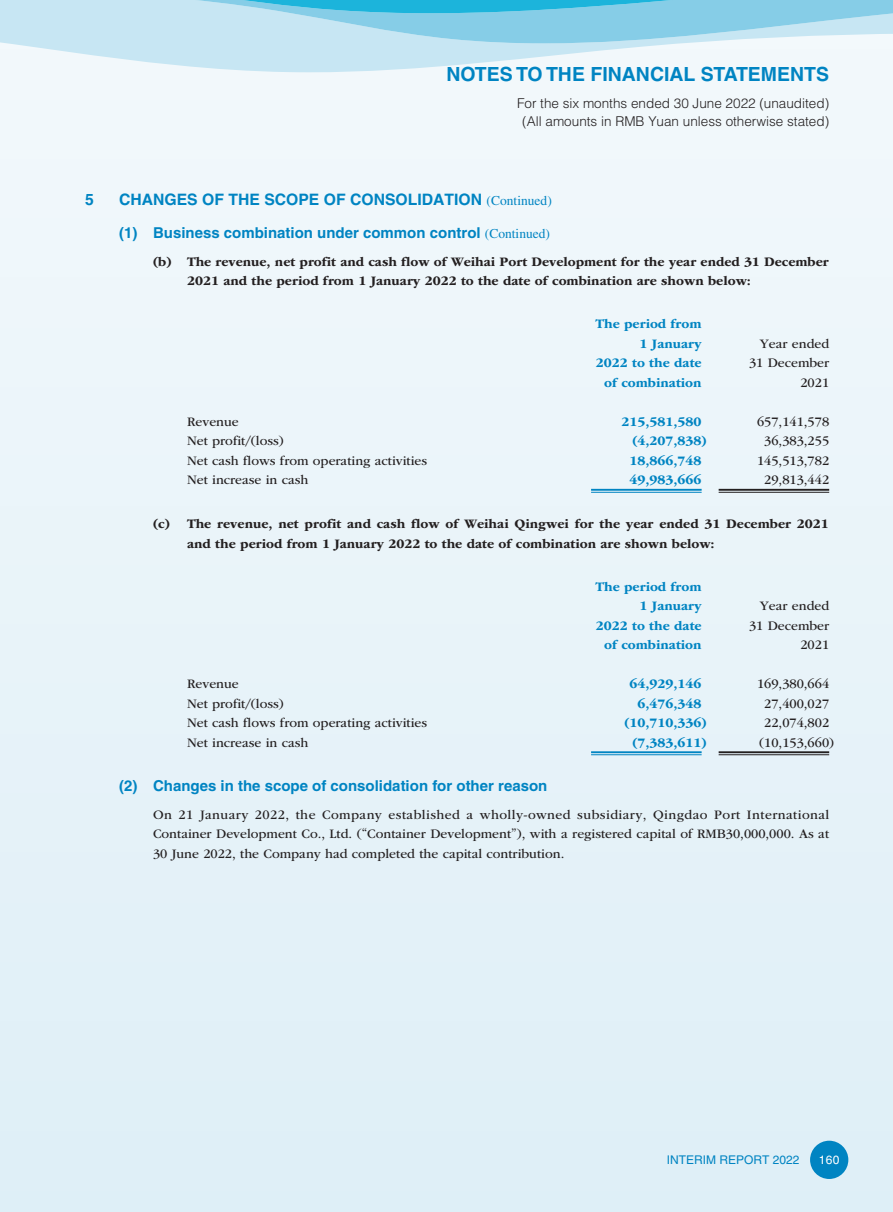
<style>
.page{position:relative;width:893px;height:1212px;background:#e8f3f9}
.page>*{position:absolute;margin:0;border:0;box-sizing:border-box;transform-origin:0 0}
.t1{font:700 19.5px "Helvetica LT Std";color:#0084c2}
.t2{font:700 15.75px "Helvetica LT Std";color:#0084c2}
.t3{font:700 15px "Helvetica LT Std";color:#0084c2}
.t4{font:13.5px/19.5px "ITC Garamond Std";color:#231f20;text-align:right}
.t5{font:700 13.5px "ITC Garamond Std";color:#231f20}
.t6{font:700 13.5px/19.5px "ITC Garamond Std";color:#0084c2;text-align:right}
.t7{font:300 13.5px/18px "Helvetica LT Std";color:#231f20;text-align:center}
.t8{font:13.5px "ITC Garamond Std";letter-spacing:.03em;color:#231f20}
.t9{font:13.5px "Times LT Std";color:#0084c2}
.t10{font:12px "Helvetica LT Std";color:#0084c2}
.t11{font:12px "Helvetica LT Std";color:#fff}
</style>
<div class="page">
<svg style="left:0;top:43px;width:893px;height:29px;fill:#f2f8fb"></svg>
<svg style="left:0;top:0;width:893px;height:43px;background:#9dd7eb"></svg>
<div style="left:810px;top:1141px;width:38px;height:38px;background:#0084c2;border-radius:50%"></div>
<hr style="left:591px;top:489px;width:111px;height:2px;background:#0084c2">
<hr style="left:591px;top:492px;width:111px;height:1px;background:#0084c2">
<hr style="left:719px;top:489px;width:110px;height:2px;background:#231f20">
<hr style="left:719px;top:492px;width:110px;height:1px;background:#231f20">
<hr style="left:591px;top:751px;width:111px;height:2px;background:#0084c2">
<hr style="left:591px;top:754px;width:111px;height:1px;background:#0084c2">
<hr style="left:719px;top:751px;width:110px;height:2px;background:#231f20">
<hr style="left:719px;top:754px;width:110px;height:1px;background:#231f20">
<p class="t2" style="left:85px;top:190px;width:10px">5</p>
<h1 class="t1" style="left:446px;top:62px;width:384px">NOTES TO THE FINANCIAL STATEMENTS</h1>
<p class="t7" style="left:517px;top:94px;width:314px">For the six months ended 30 June 2022 (unaudited( (All amounts in RMB Yuan unless otherwise stated(</p>
<p class="t2" style="left:119px;top:190px;width:365px">CHANGES OF THE SCOPE OF CONSOLIDATION</p>
<p class="t9" style="left:487px;top:193px;width:67px">(Continued(</p>
<p class="t3" style="left:119px;top:223px;width:20px">1( )</p>
<p class="t3" style="left:119px;top:776px;width:20px">2( )</p>
<p class="t3" style="left:153px;top:223px;width:329px">Business combination under common control</p>
<p class="t9" style="left:485px;top:226px;width:67px">(Continued(</p>
<p class="t5" style="left:153px;top:254px;width:20px">b( )</p>
<p class="t5" style="left:153px;top:516px;width:18px">c( )</p>
<p class="t5" style="left:187px;top:254px;width:643px">The revenue, net profit and cash flow of Weihai Port Development for the year ended 31 December</p>
<p class="t5" style="left:187px;top:273px;width:565px">2021 and the period from 1 January 2022 to the date of combination are shown below:</p>
<p class="t6" style="left:595px;top:314px;width:108px">The period from<br>1 January<br>2022 to the date of combination</p>
<p class="t4" style="left:749px;top:334px;width:82px">Year ended<br>31 December<br>2021</p>
<p class="t4" style="left:757px;top:412px;width:74px">657,141,578</p>
<p class="t6" style="left:622px;top:412px;width:82px">215,581,580</p>
<p class="t4" style="left:187px;top:412px;width:53px">Revenue</p>
<p class="t4" style="left:187px;top:431px;width:98px">Net profit (/ loss(</p>
<p class="t4" style="left:187px;top:451px;width:242px">Net cash flows from operating activities</p>
<p class="t6" style="left:632px;top:431px;width:76px">)4,207,838(</p>
<p class="t6" style="left:630px;top:451px;width:74px">18,866,748</p>
<p class="t4" style="left:764px;top:431px;width:66px">36,383,255</p>
<p class="t4" style="left:757px;top:451px;width:74px">145,513,782</p>
<p class="t6" style="left:630px;top:470px;width:74px">49,983,666</p>
<p class="t4" style="left:764px;top:470px;width:66px">29,813,442</p>
<p class="t4" style="left:187px;top:470px;width:123px">Net increase in cash</p>
<p class="t5" style="left:187px;top:516px;width:643px">The revenue, net profit and cash flow of Weihai Qingwei for the year ended 31 December 2021</p>
<p class="t5" style="left:187px;top:536px;width:529px">and the period from 1 January 2022 to the date of combination are shown below:</p>
<p class="t6" style="left:595px;top:577px;width:108px">The period from<br>1 January<br>2022 to the date of combination</p>
<p class="t4" style="left:187px;top:674px;width:53px">Revenue</p>
<p class="t6" style="left:630px;top:674px;width:74px">64,929,146</p>
<p class="t4" style="left:187px;top:694px;width:98px">Net profit (/ loss(</p>
<p class="t6" style="left:638px;top:694px;width:66px">6,476,348</p>
<p class="t4" style="left:187px;top:713px;width:242px">Net cash flows from operating activities</p>
<p class="t6" style="left:624px;top:713px;width:84px">)10,710,336(</p>
<p class="t4" style="left:749px;top:596px;width:82px">Year ended<br>31 December<br>2021</p>
<p class="t4" style="left:757px;top:674px;width:74px">169,380,664</p>
<p class="t4" style="left:764px;top:694px;width:66px">27,400,027</p>
<p class="t4" style="left:764px;top:713px;width:66px">22,074,802</p>
<p class="t4" style="left:187px;top:733px;width:123px">Net increase in cash</p>
<p class="t3" style="left:153px;top:776px;width:396px">Changes in the scope of consolidation for other reason</p>
<p class="t6" style="left:632px;top:733px;width:76px">)7,383,611(</p>
<p class="t4" style="left:759px;top:733px;width:76px">)10,153,660(</p>
<p class="t4" style="left:296px;top:805px;width:21px">the</p>
<p class="t8" style="left:389px;top:807px;width:73px">established</p>
<p class="t8" style="left:480px;top:807px;width:92px">wholly-owned</p>
<p class="t8" style="left:577px;top:807px;width:71px">subsidiary,</p>
<p class="t8" style="left:653px;top:807px;width:56px">Qingdao</p>
<p class="t8" style="left:747px;top:807px;width:84px">International</p>
<p class="t4" style="left:255px;top:805px;width:36px">2022,</p>
<p class="t4" style="left:179px;top:805px;width:16px">21</p>
<p class="t4" style="left:153px;top:805px;width:678px;text-align:left">On<br>Container Development Co., Ltd. (“Container Development”), with a registered capital of RMB30,000,000. As at<br>30 June 2022, the Company had completed the capital contribution.</p>
<p class="t8" style="left:322px;top:807px;width:61px">Company</p>
<p class="t8" style="left:200px;top:807px;width:50px">January</p>
<p class="t4" style="left:714px;top:805px;width:28px">Port</p>
<p class="t4" style="left:467px;top:805px;width:8px">a</p>
<p class="t10" style="left:667px;top:1152px;width:134px">INTERIM REPORT 2022</p>
<p class="t11" style="left:819px;top:1152px;width:22px">160</p>
</div>
